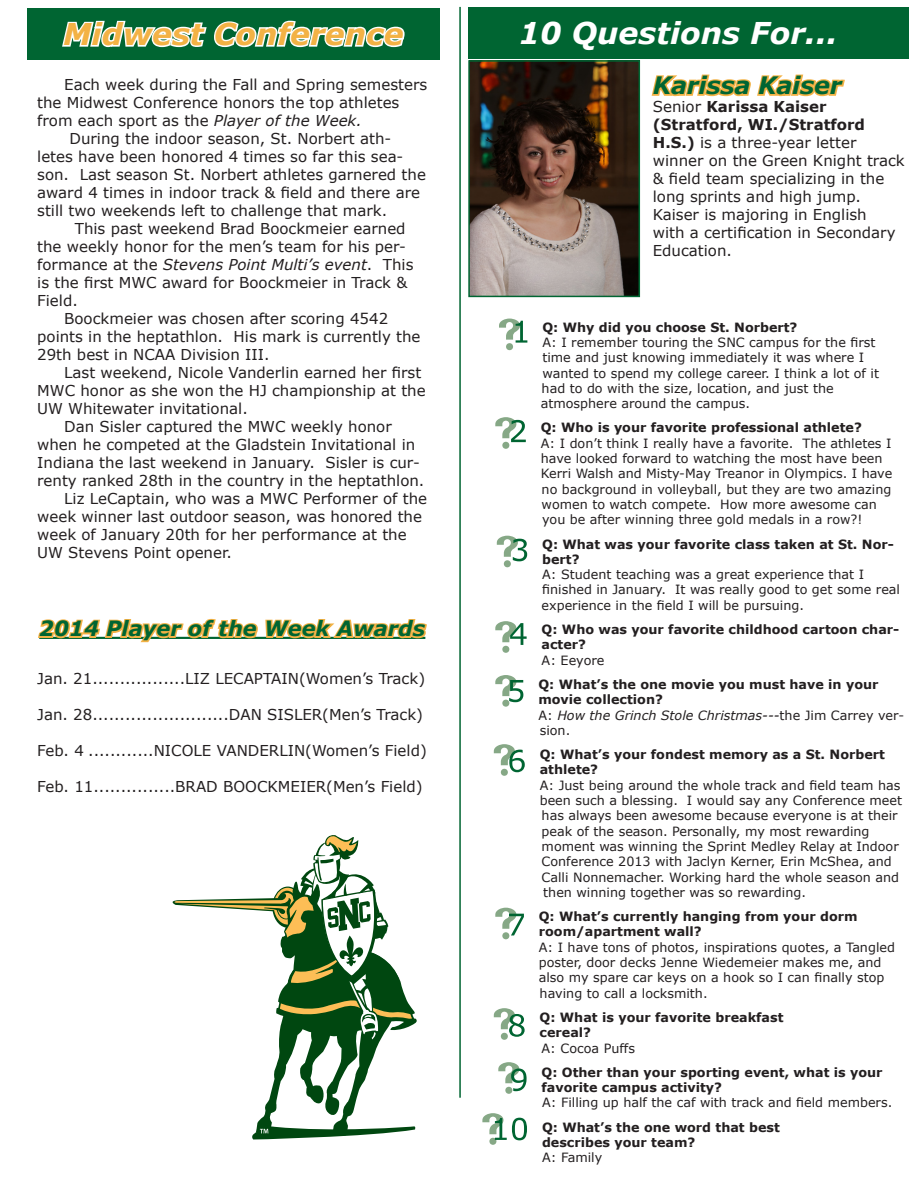
<style>
.page{position:relative;width:918px;height:1188px;background:#fff}
.page>*{position:absolute;margin:0;border:0;box-sizing:border-box;transform-origin:0 0}
.t1{font:italic 700 30px "Verdana";color:#fff}
.t2{font:italic 700 30px "Verdana";color:#f3b245}
.t3{font:italic 700 24px "Verdana";letter-spacing:-.01em;color:#006532}
.t4{font:italic 700 21px "Verdana";color:#006532}
.SCHED__text{font:15px/18px "Verdana";color:#231f20}
.t5{font:700 15px/18px "Verdana";color:#231f20}
.t6{font:12.75px/15.3px "Verdana";color:#231f20}
.t7{font:700 12.75px/15.3px "Verdana";color:#231f20}
.t8{font:italic 12.75px/15.3px "Verdana";color:#231f20}
.s1{font-style:italic}
.s2{font-weight:400}
.s3{font-style:normal}
</style>
<div class="page">
<hr style="left:459px;top:7px;width:2px;height:1091px;background:#006532">
<div style="left:468px;top:7px;width:440px;height:51px;background:#006532"></div>
<svg style="left:651px;top:74px;width:194px;height:23px"></svg>
<svg style="left:482px;top:1113px;width:45px;height:32px"></svg>
<svg style="left:498px;top:1062px;width:29px;height:32px"></svg>
<svg style="left:494px;top:1008px;width:31px;height:32px"></svg>
<svg style="left:495px;top:908px;width:29px;height:31px"></svg>
<svg style="left:494px;top:744px;width:31px;height:32px"></svg>
<svg style="left:495px;top:675px;width:28px;height:32px"></svg>
<svg style="left:495px;top:621px;width:32px;height:32px"></svg>
<svg style="left:497px;top:536px;width:30px;height:31px"></svg>
<svg style="left:495px;top:417px;width:31px;height:32px"></svg>
<svg style="left:499px;top:319px;width:28px;height:31px"></svg>
<img style="left:471px;top:63px;width:166px;height:231px">
<div style="left:468px;top:60px;width:172px;height:237px;border:2px solid #006532"></div>
<div style="left:27px;top:8px;width:413px;height:52px;background:#006532"></div>
<svg style="left:62px;top:20px;width:343px;height:28px"></svg>
<svg style="left:38px;top:618px;width:389px;height:25px"></svg>
<svg style="left:172px;top:835px;width:245px;height:305px"></svg>
<p class="t2" style="left:63px;top:13px;width:342px">Midwest Conference</p>
<p class="SCHED__text" style="left:37px;top:75px;width:392px;text-indent:27px">Each week during the Fall and Spring semesters the Midwest Conference honors the top athletes from each sport as the <span class="s1">Player of the Week.</span></p>
<p class="SCHED__text" style="left:37px;top:129px;width:390px;text-indent:32px">During the indoor season, St. Norbert ath&shy;letes have been honored 4 times so far this sea&shy;son. Last season St. Norbert athletes garnered the award 4 times in indoor track &amp; field and there are still two weekends left to challenge that mark.</p>
<p class="SCHED__text" style="left:37px;top:219px;width:378px;text-indent:38px">This past weekend Brad Boockmeier earned the weekly honor for the men’s team for his per&shy;formance at the <span class="s1">Stevens Point Multi’s event</span>. This is the first MWC award for Boockmeier in Track &amp; Field.</p>
<p class="SCHED__text" style="left:37px;top:309px;width:385px;text-indent:27px">Boockmeier was chosen after scoring 4542 points in the heptathlon. His mark is currently the<br>29th best in NCAA Division III.</p>
<p class="SCHED__text" style="left:37px;top:363px;width:390px;text-indent:27px">Last weekend, Nicole Vanderlin earned her first<br>MWC honor as she won the HJ championship at the<br>UW Whitewater invitational.</p>
<p class="SCHED__text" style="left:37px;top:417px;width:389px;text-indent:27px">Dan Sisler captured the MWC weekly honor when he competed at the Gladstein Invitational in Indiana the last weekend in January. Sisler is cur&shy;renty ranked 28th in the country in the heptathlon.</p>
<p class="SCHED__text" style="left:37px;top:489px;width:391px;text-indent:27px">Liz LeCaptain, who was a MWC Performer of the week winner last outdoor season, was honored the week of January 20th for her performance at the UW Stevens Point opener.</p>
<p class="t4" style="left:39px;top:614px;width:388px">2014 Player of the Week Awards</p>
<p class="SCHED__text" style="left:37px;top:669px;width:389px">Jan. 21.................LIZ LECAPTAIN(Women’s Track)</p>
<p class="SCHED__text" style="left:37px;top:705px;width:387px">Jan. 28.........................DAN SISLER(Men’s Track)</p>
<p class="SCHED__text" style="left:37px;top:741px;width:391px">Feb. 4 ............NICOLE VANDERLIN(Women’s Field)</p>
<p class="SCHED__text" style="left:37px;top:777px;width:387px">Feb. 11...............BRAD BOOCKMEIER(Men’s Field)</p>
<p class="t1" style="left:519px;top:12px;width:320px">10 Questions For...</p>
<p class="t3" style="left:653px;top:69px;width:191px">Karissa Kaiser</p>
<p class="t5" style="left:653px;top:98px;width:175px"><span class="s2">Senior</span> Karissa Kaiser</p>
<p class="t5" style="left:653px;top:116px;width:214px">(Stratford, WI./Stratford<br>H.S.) <span class="s2">is a three-year letter</span></p>
<p class="SCHED__text" style="left:653px;top:152px;width:253px">winner on the Green Knight track &amp; field team specializing in the long sprints and high jump.</p>
<p class="SCHED__text" style="left:653px;top:206px;width:244px">Kaiser is majoring in English with a certification in Secondary<br>Education.</p>
<p class="t7" style="left:542px;top:319px;width:257px">Q: Why did you choose St. Norbert?</p>
<p class="t6" style="left:542px;top:334px;width:335px">A: I remember touring the SNC campus for the first time and just knowing immediately it was where I</p>
<p class="t6" style="left:542px;top:365px;width:338px">wanted to spend my college career. I think a lot of it</p>
<p class="t6" style="left:542px;top:380px;width:294px">had to do with the size, location, and just the</p>
<p class="t6" style="left:541px;top:396px;width:211px">atmosphere around the campus.</p>
<p class="t7" style="left:541px;top:420px;width:323px">Q: Who is your favorite professional athlete?</p>
<p class="t6" style="left:541px;top:435px;width:353px">A: I don’t think I really have a favorite. The athletes I have looked forward to watching the most have been<br>Kerri Walsh and Misty-May Treanor in Olympics. I have</p>
<p class="t6" style="left:542px;top:481px;width:351px">no background in volleyball, but they are two amazing</p>
<p class="t6" style="left:542px;top:496px;width:337px">women to watch compete. How more awesome can</p>
<p class="t6" style="left:542px;top:512px;width:322px">you be after winning three gold medals in a row?!</p>
<p class="t7" style="left:542px;top:536px;width:353px">Q: What was your favorite class taken at St. Nor&shy;bert?</p>
<p class="t6" style="left:542px;top:567px;width:359px">A: Student teaching was a great experience that I finished in January. It was really good to get some real</p>
<p class="t6" style="left:542px;top:597px;width:264px">experience in the field I will be pursuing.</p>
<p class="t7" style="left:542px;top:621px;width:359px">Q: Who was your favorite childhood cartoon char&shy;acter?</p>
<p class="t6" style="left:542px;top:652px;width:64px">A: Eeyore</p>
<p class="t7" style="left:538px;top:676px;width:342px">Q: What’s the one movie you must have in your movie collection?</p>
<p class="t8" style="left:538px;top:707px;width:367px"><span class="s3">A:</span> How the Grinch Stole Christmas---<span class="s3">the Jim Carrey ver&shy;sion.</span></p>
<p class="t7" style="left:540px;top:747px;width:347px">Q: What’s your fondest memory as a St. Norbert athlete?</p>
<p class="t6" style="left:540px;top:777px;width:364px">A: Just being around the whole track and field team has been such a blessing. I would say any Conference meet</p>
<p class="t6" style="left:542px;top:808px;width:358px">has always been awesome because everyone is at their</p>
<p class="t6" style="left:542px;top:823px;width:329px">peak of the season. Personally, my most rewarding</p>
<p class="t6" style="left:542px;top:838px;width:359px">moment was winning the Sprint Medley Relay at Indoor</p>
<p class="t6" style="left:542px;top:854px;width:352px">Conference 2013 with Jaclyn Kerner, Erin McShea, and</p>
<p class="t6" style="left:542px;top:869px;width:359px">Calli Nonnemacher. Working hard the whole season and</p>
<p class="t6" style="left:543px;top:884px;width:264px">then winning together was so rewarding.</p>
<p class="t7" style="left:539px;top:909px;width:320px">Q: What’s currently hanging from your dorm room/apartment wall?</p>
<p class="t6" style="left:539px;top:939px;width:358px">A: I have tons of photos, inspirations quotes, a Tangled poster, door decks Jenne Wiedemeier makes me, and also my spare car keys on a hook so I can finally stop</p>
<p class="t6" style="left:540px;top:985px;width:170px">having to call a locksmith.</p>
<p class="t7" style="left:540px;top:1009px;width:245px">Q: What is your favorite breakfast</p>
<p class="t7" style="left:540px;top:1025px;width:53px">cereal?</p>
<p class="t6" style="left:542px;top:1040px;width:95px">A: Cocoa Puffs</p>
<p class="t7" style="left:542px;top:1064px;width:343px">Q: Other than your sporting event, what is your favorite campus activity?</p>
<p class="t6" style="left:542px;top:1095px;width:352px">A: Filling up half the caf with track and field members.</p>
<p class="t7" style="left:542px;top:1119px;width:239px">Q: What’s the one word that best</p>
<p class="t7" style="left:542px;top:1134px;width:155px">describes your team?</p>
<p class="t6" style="left:542px;top:1150px;width:62px">A: Family</p>
</div>
